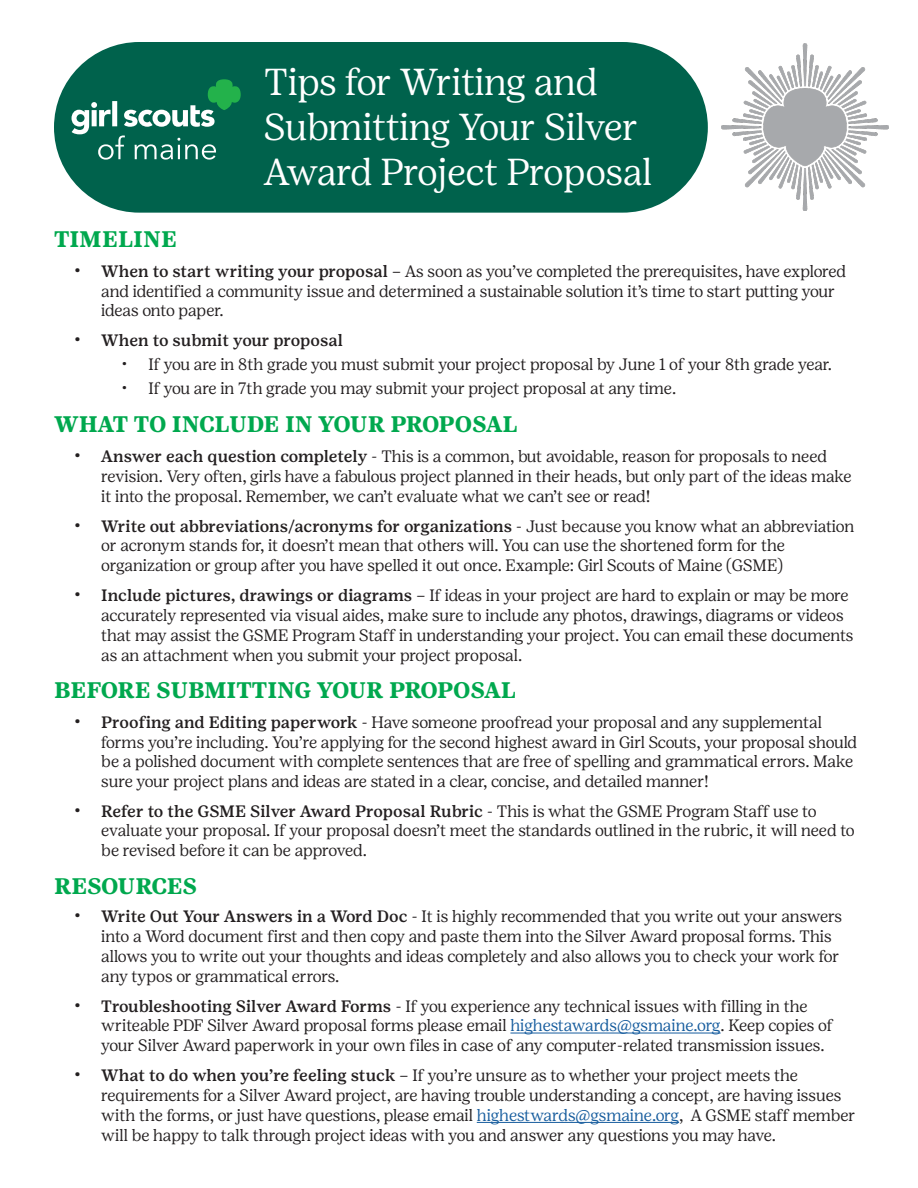
<style>
.page{position:relative;width:918px;height:1188px;background:#fff}
.page>*{position:absolute;margin:0;border:0;box-sizing:border-box;transform-origin:0 0}
.t1{font:300 37.5px "Girl Scout Display";color:#fff}
.t2{font:700 22.5px "Girl Scout Text";letter-spacing:-.005em;color:#00a84e}
.t3{font:300 16.5px/19.8px "Girl Scout Display";color:#231f20}
.t4{font:500 16.5px "Girl Scout Text";color:#231f20}
.s1{font-family:"Girl Scout Text";font-weight:500}
.s2{color:#175d9e}
</style>
<div class="page">
<div style="left:54px;top:42px;width:654px;height:171px;background:#00624c;border-radius:85px"></div>
<svg style="left:72px;top:79px;width:169px;height:81px"></svg>
<img style="left:721px;top:44px;width:167px;height:167px">
<hr style="left:510px;top:1033px;width:211px;height:1px;background:#175d9e">
<hr style="left:477px;top:1122px;width:202px;height:1px;background:#175d9e">
<p class="t1" style="left:264px;top:59px;width:335px">Tips for Writing and</p>
<p class="t1" style="left:264px;top:104px;width:375px">Submitting Your Silver</p>
<p class="t1" style="left:264px;top:149px;width:389px">Award Project Proposal</p>
<p class="t2" style="left:54px;top:225px;width:125px">TIMELINE</p>
<p class="t3" style="left:101px;top:261px;width:746px;text-indent:-27px"><span class="s1">• When to start writing your proposal</span> – As soon as you’ve completed the prerequisites, have explored and identified a community issue and determined a sustainable solution it’s time to start putting your ideas onto paper.</p>
<p class="t4" style="left:74px;top:331px;width:270px">• When to submit your proposal</p>
<p class="t3" style="left:122px;top:355px;width:712px">• If you are in 8th grade you must submit your project proposal by June 1 of your 8th grade year.</p>
<p class="t3" style="left:122px;top:379px;width:556px">• If you are in 7th grade you may submit your project proposal at any time.</p>
<p class="t2" style="left:54px;top:410px;width:465px">WHAT TO INCLUDE IN YOUR PROPOSAL</p>
<p class="t3" style="left:101px;top:446px;width:752px;text-indent:-27px"><span class="s1">• Answer each question completely</span> - This is a common, but avoidable, reason for proposals to need revision. Very often, girls have a fabulous project planned in their heads, but only part of the ideas make it into the proposal. Remember, we can’t evaluate what we can’t see or read!</p>
<p class="t3" style="left:101px;top:516px;width:755px;text-indent:-27px"><span class="s1">• Write out abbreviations/acronyms for organizations</span> - Just because you know what an abbreviation or acronym stands for, it doesn’t mean that others will. You can use the shortened form for the organization or group after you have spelled it out once. Example: Girl Scouts of Maine (GSME)</p>
<p class="t3" style="left:101px;top:585px;width:754px;text-indent:-27px"><span class="s1">• Include pictures, drawings or diagrams</span> – If ideas in your project are hard to explain or may be more accurately represented via visual aides, make sure to include any photos, drawings, diagrams or videos that may assist the GSME Program Staff in understanding your project. You can email these documents as an attachment when you submit your project proposal.</p>
<p class="t2" style="left:54px;top:677px;width:464px">BEFORE SUBMITTING YOUR PROPOSAL</p>
<p class="t3" style="left:101px;top:712px;width:758px;text-indent:-27px"><span class="s1">• Proofing and Editing paperwork</span> - Have someone proofread your proposal and any supplemental forms you’re including. You’re applying for the second highest award in Girl Scouts, your proposal should be a polished document with complete sentences that are free of spelling and grammatical errors. Make sure your project plans and ideas are stated in a clear, concise, and detailed manner!</p>
<p class="t3" style="left:101px;top:801px;width:755px;text-indent:-27px"><span class="s1">• Refer to the GSME Silver Award Proposal Rubric</span> - This is what the GSME Program Staff use to evaluate your proposal. If your proposal doesn’t meet the standards outlined in the rubric, it will need to be revised before it can be approved.</p>
<p class="t2" style="left:54px;top:872px;width:145px">RESOURCES</p>
<p class="t3" style="left:101px;top:906px;width:742px;text-indent:-27px"><span class="s1">• Write Out Your Answers in a Word Doc</span> - It is highly recommended that you write out your answers into a Word document first and then copy and paste them into the Silver Award proposal forms. This allows you to write out your thoughts and ideas completely and also allows you to check your work for any typos or grammatical errors.</p>
<p class="t3" style="left:101px;top:996px;width:733px;text-indent:-27px"><span class="s1">• Troubleshooting Silver Award Forms</span> - If you experience any technical issues with filling in the writeable PDF Silver Award proposal forms please email <span class="s2">highestawards@gsmaine.org</span>. Keep copies of your Silver Award paperwork in your own files in case of any computer-related transmission issues.</p>
<p class="t3" style="left:101px;top:1065px;width:756px;text-indent:-27px"><span class="s1">• What to do when you’re feeling stuck</span> – If you’re unsure as to whether your project meets the requirements for a Silver Award project, are having trouble understanding a concept, are having issues with the forms, or just have questions, please email <span class="s2">highestwards@gsmaine.org</span>, A GSME staff member will be happy to talk through project ideas with you and answer any questions you may have.</p>
</div>
